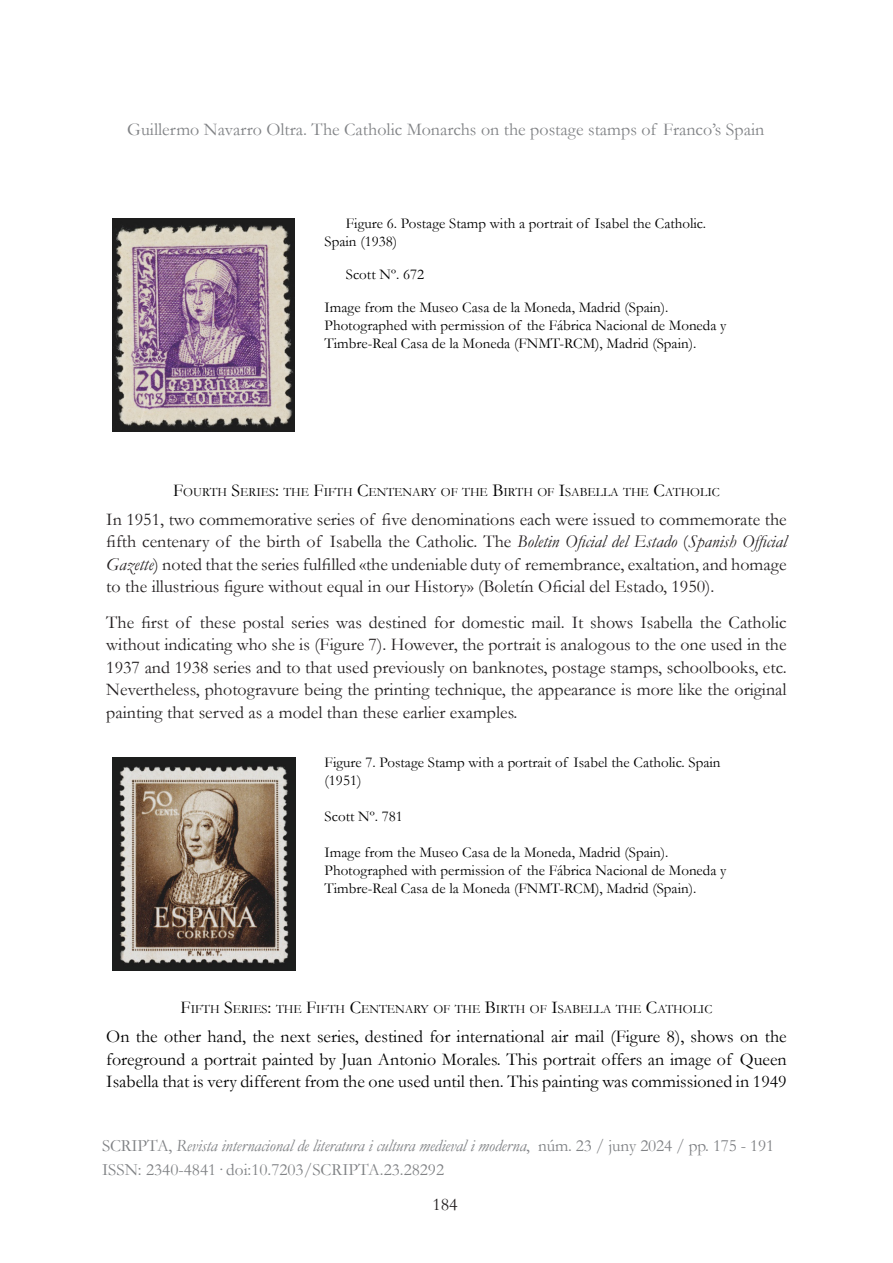
<style>
.page{position:relative;width:893px;height:1263px;background:#fff}
.page>*{position:absolute;margin:0;border:0;box-sizing:border-box;transform-origin:0 0}
.text_normal{font:18px/22.5px "Garamond";color:#231f20;text-align:justify}
.text_normal-2{font:18px/22.5px "Garamond";color:#000;text-align:justify}
.t1{font:18px "Garamond";color:#808285}
.t2{font:17.25px/23.2px "Garamond";color:#808285}
.texto_normal{font:15px/18px "Garamond";color:#000}
.t3{font:12.6px "Garamond";color:#000}
.s1{font-size:18px}
.s2{font-style:italic}
</style>
<div class="page">
<img style="left:112px;top:219px;width:182px;height:212px">
<img style="left:112px;top:758px;width:184px;height:212px">
<p class="t1" style="left:127px;top:118px;width:639px">Guillermo Navarro Oltra. The Catholic Monarchs on the postage stamps of Franco’s Spain</p>
<p class="texto_normal" style="left:325px;top:215px;width:383px;text-indent:21px">Figure 6. Postage Stamp with a portrait of Isabel the Catholic.<br>Spain (1938)</p>
<p class="texto_normal" style="left:346px;top:266px;width:80px">Scott Nº. 672</p>
<p class="texto_normal" style="left:325px;top:299px;width:403px">Image from the Museo Casa de la Moneda, Madrid (Spain).<br>Photographed with permission of the Fábrica Nacional de Moneda y<br>Timbre-Real Casa de la Moneda (FNMT-RCM), Madrid (Spain).</p>
<p class="t3" style="left:173px;top:484px;width:547px"><span class="s1">F</span>OURTH <span class="s1">S</span>ERIES<span class="s1">:</span> THE <span class="s1">F</span>IFTH <span class="s1">C</span>ENTENARY OF THE <span class="s1">B</span>IRTH OF <span class="s1">I</span>SABELLA THE <span class="s1">C</span>ATHOLIC</p>
<p class="text_normal" style="left:106px;top:508px;width:682px">In 1951, two commemorative series of five denominations each were issued to commemorate the fifth centenary of the birth of Isabella the Catholic. The <span class="s2">Boletin Oficial del Estado</span> (<span class="s2">Spanish Official Gazette</span>) noted that the series fulfilled «the undeniable duty of remembrance, exaltation, and homage to the illustrious figure without equal in our History» (Boletín Oficial del Estado, 1950).</p>
<p class="text_normal" style="left:106px;top:610px;width:682px">The first of these postal series was destined for domestic mail. It shows Isabella the Catholic without indicating who she is (Figure 7). However, the portrait is analogous to the one used in the 1937 and 1938 series and to that used previously on banknotes, postage stamps, schoolbooks, etc.<br>Nevertheless, photogravure being the printing technique, the appearance is more like the original painting that served as a model than these earlier examples.</p>
<p class="texto_normal" style="left:325px;top:753px;width:397px">Figure 7. Postage Stamp with a portrait of Isabel the Catholic. Spain (1951)</p>
<p class="texto_normal" style="left:325px;top:807px;width:80px">Scott Nº. 781</p>
<p class="texto_normal" style="left:325px;top:843px;width:403px">Image from the Museo Casa de la Moneda, Madrid (Spain).<br>Photographed with permission of the Fábrica Nacional de Moneda y<br>Timbre-Real Casa de la Moneda (FNMT-RCM), Madrid (Spain).</p>
<p class="t3" style="left:181px;top:1002px;width:532px"><span class="s1">F</span>IFTH <span class="s1">S</span>ERIES<span class="s1">:</span> THE <span class="s1">F</span>IFTH <span class="s1">C</span>ENTENARY OF THE <span class="s1">B</span>IRTH OF <span class="s1">I</span>SABELLA THE <span class="s1">C</span>ATHOLIC</p>
<p class="text_normal-2" style="left:106px;top:1025px;width:682px">On the other hand, the next series, destined for international air mail (Figure 8), shows on the foreground a portrait painted by Juan Antonio Morales. This portrait offers an image of Queen Isabella that is very different from the one used until then. This painting was commissioned in 1949</p>
<p class="t2" style="left:102px;top:1134px;width:674px">SCRIPTA, <span class="s2">Revista internacional de literatura i cultura medieval i moderna</span>, núm. 23 / juny 2024 / pp. 175 - 191<br>ISSN: 2340-4841· doi:10.7203/SCRIPTA.23.28292</p>
<p class="text_normal" style="left:432px;top:1192px;width:27px">184</p>
</div>
